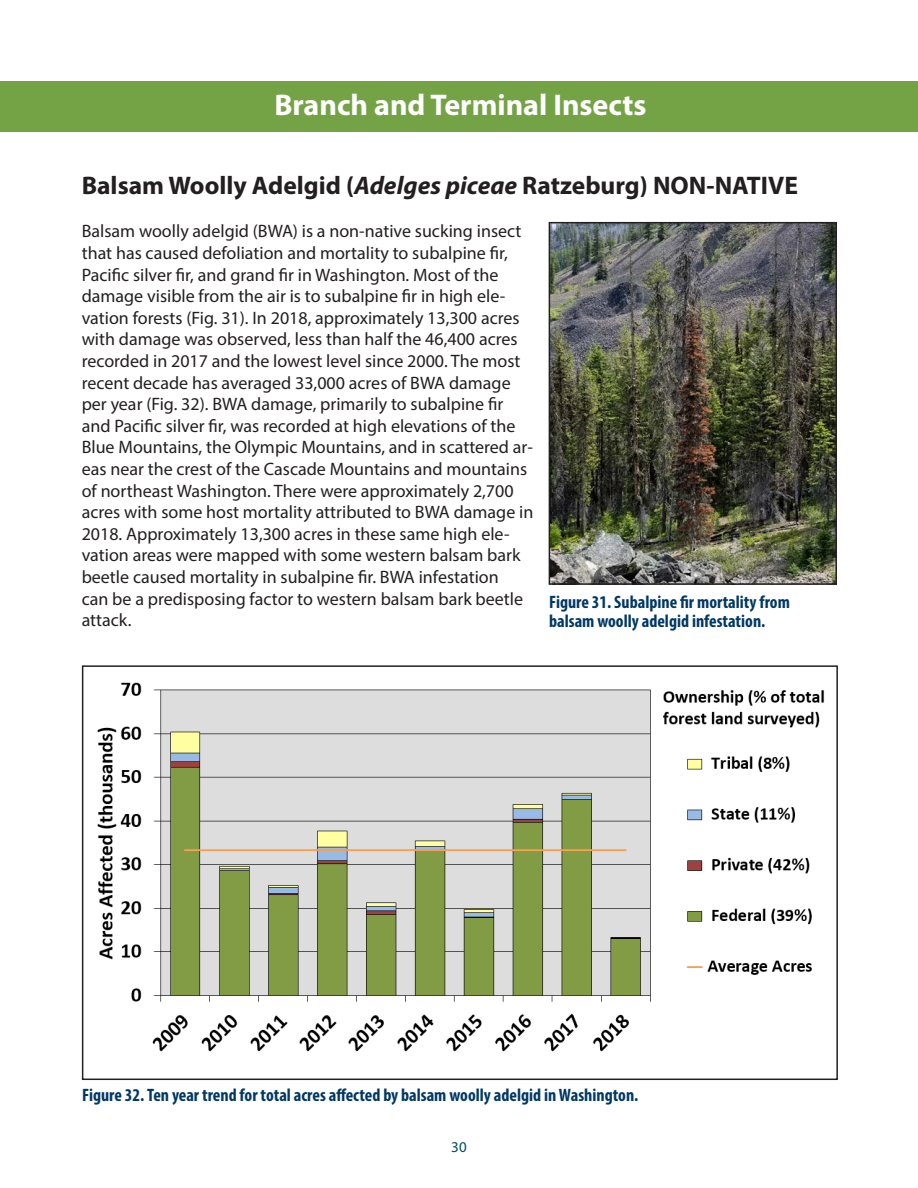
<style>
.page{position:relative;width:918px;height:1188px;background:#fff}
.page>*{position:absolute;margin:0;border:0;box-sizing:border-box;transform-origin:0 0}
.Paragraph_Style_1{font:700 30px "Myriad Pro";color:#fff}
.t1{font:700 25.5px "Myriad Pro";color:#231f20}
.t2{font:18px/21.6px "Myriad Pro";color:#231f20}
.t3{font:700 condensed 18px/19.5px "Myriad Pro";color:#003864}
.t4{font:15px "Myriad Pro";color:#034e65}
.s1{font-style:italic}
</style>
<div class="page">
<img style="left:97px;top:682px;width:728px;height:370px">
<div style="left:82px;top:665px;width:756px;height:415px;border:2px solid #231f20"></div>
<img style="left:552px;top:225px;width:282px;height:357px">
<div style="left:549px;top:222px;width:288px;height:363px;border:2px solid #231f20"></div>
<div style="left:0;top:81px;width:918px;height:51px;background:#74a345"></div>
<p class="Paragraph_Style_1" style="left:274px;top:85px;width:374px">Branch and Terminal Insects</p>
<p class="t1" style="left:82px;top:169px;width:718px">Balsam Woolly Adelgid (<span class="s1">Adelges piceae</span> Ratzeburg) NON-NATIVE</p>
<p class="t2" style="left:82px;top:220px;width:453px">Balsam woolly adelgid (BWA) is a non-native sucking insect that has caused defoliation and mortality to subalpine fir, Pacific silver fir, and grand fir in Washington. Most of the damage visible from the air is to subalpine fir in high ele&shy;vation forests (Fig. 31). In 2018, approximately 13,300 acres with damage was observed, less than half the 46,400 acres recorded in 2017 and the lowest level since 2000. The most recent decade has averaged 33,000 acres of BWA damage per year (Fig. 32). BWA damage, primarily to subalpine fir and Pacific silver fir, was recorded at high elevations of the Blue Mountains, the Olympic Mountains, and in scattered ar&shy;eas near the crest of the Cascade Mountains and mountains of northeast Washington. There were approximately 2,700 acres with some host mortality attributed to BWA damage in 2018. Approximately 13,300 acres in these same high ele&shy;vation areas were mapped with some western balsam bark beetle caused mortality in subalpine fir. BWA infestation<br>can be a predisposing factor to western balsam bark beetle attack.</p>
<p class="t3" style="left:549px;top:591px;width:242px">Figure 31. Subalpine fir mortality from balsam woolly adelgid infestation.</p>
<p class="t3" style="left:82px;top:1085px;width:558px">Figure 32. Ten year trend for total acres affected by balsam woolly adelgid in Washington.</p>
<p class="t4" style="left:451px;top:1137px;width:17px">30</p>
</div>
